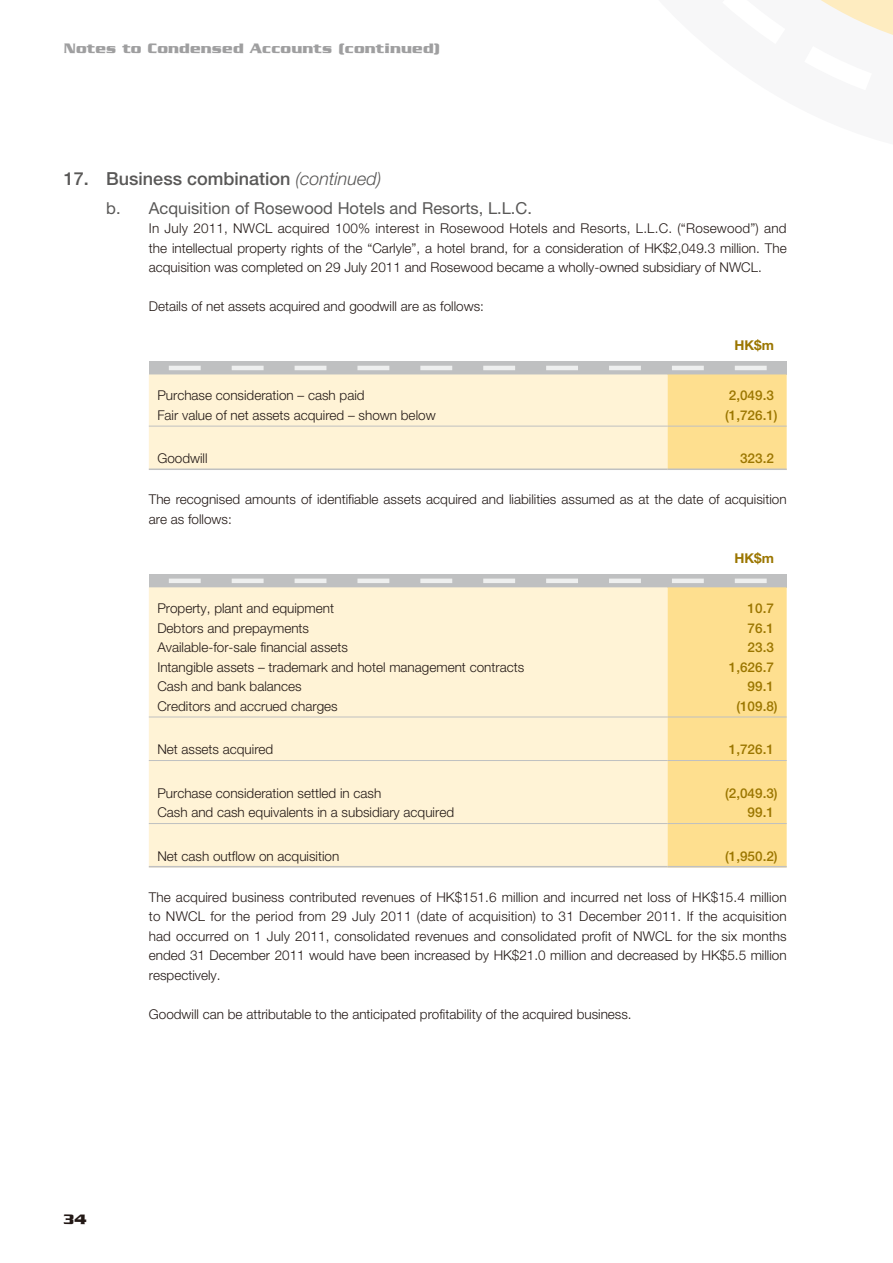
<style>
.page{position:relative;width:893px;height:1263px;background:#fff}
.page>*{position:absolute;margin:0;border:0;box-sizing:border-box;transform-origin:0 0}
.t1{font:500 18px "Helvetica Neue LT Std";color:#595857}
.t2{font:16.5px "Helvetica Neue LT Std";color:#595857}
.t3{font:700 15px "Serpentine Std";color:#9f9fa0}
.t4{font:300 13.5px/19.5px "Helvetica Neue LT Std";color:#231916;text-align:justify}
.t5{font:500 13.5px "Helvetica Neue LT Std";color:#9b7600}
.t6{font:700 13.5px "Helvetica Neue LT Std";color:#9b7600}
.s1{font-weight:300;font-style:italic}
</style>
<div class="page">
<svg style="left:821px;top:0;width:72px;height:35px"></svg>
<div style="left:149px;top:361px;width:638px;height:13px;background:#bfc0c1"></div>
<div style="left:149px;top:374px;width:20px;height:94px;background:#fff3d6"></div>
<svg style="left:169px;top:366px;width:618px;height:102px;background:#faecc8"></svg>
<hr style="left:149px;top:426px;width:519px;height:1px;background:#bfc0c1">
<hr style="left:668px;top:426px;width:119px;height:1px;background:#bfc0c1">
<hr style="left:149px;top:468px;width:519px;height:2px;background:#bfc0c1">
<hr style="left:668px;top:468px;width:119px;height:2px;background:#bfc0c1">
<div style="left:149px;top:574px;width:638px;height:13px;background:#bfc0c1"></div>
<div style="left:149px;top:587px;width:20px;height:279px;background:#fff3d6"></div>
<svg style="left:169px;top:579px;width:618px;height:287px;background:#fdedc8"></svg>
<hr style="left:149px;top:717px;width:519px;height:1px;background:#bfc0c1">
<hr style="left:668px;top:717px;width:119px;height:1px;background:#bfc0c1">
<hr style="left:149px;top:760px;width:519px;height:1px;background:#bfc0c1">
<hr style="left:668px;top:760px;width:119px;height:1px;background:#bfc0c1">
<hr style="left:149px;top:823px;width:519px;height:1px;background:#bfc0c1">
<hr style="left:668px;top:823px;width:119px;height:1px;background:#bfc0c1">
<hr style="left:149px;top:866px;width:519px;height:1px;background:#bfc0c1">
<hr style="left:668px;top:866px;width:119px;height:1px;background:#bfc0c1">
<p class="t3" style="left:64px;top:39px;width:378px;rotate:1deg">Notes to Condensed Accounts (continued)</p>
<h1 class="t1" style="left:64px;top:172px;width:319px">17. Business combination <span class="s1">(continued)</span></h1>
<p class="t2" style="left:106px;top:202px;width:427px">b. Acquisition of Rosewood Hotels and Resorts, L.L.C.</p>
<p class="t4" style="left:149px;top:220px;width:639px">In July 2011, NWCL acquired 100% interest in Rosewood Hotels and Resorts, L.L.C. (“Rosewood”) and the intellectual property rights of the “Carlyle”, a hotel brand, for a consideration of HK$2,049.3 million. The acquisition was completed on 29 July 2011 and Rosewood became a wholly-owned subsidiary of NWCL.</p>
<p class="t4" style="left:149px;top:298px;width:337px">Details of net assets acquired and goodwill are as follows:</p>
<p class="t6" style="left:734px;top:340px;width:41px">HK$m</p>
<p class="t4" style="left:157px;top:387px;width:209px">Purchase consideration – cash paid</p>
<p class="t5" style="left:729px;top:391px;width:47px">2,049.3</p>
<p class="t4" style="left:157px;top:407px;width:280px">Fair value of net assets acquired – shown below</p>
<p class="t5" style="left:725px;top:410px;width:54px">(1,726.1)</p>
<p class="t4" style="left:157px;top:450px;width:52px">Goodwill</p>
<p class="t5" style="left:740px;top:454px;width:35px">323.2</p>
<p class="t4" style="left:149px;top:491px;width:639px">The recognised amounts of identifiable assets acquired and liabilities assumed as at the date of acquisition are as follows:</p>
<p class="t6" style="left:734px;top:553px;width:41px">HK$m</p>
<p class="t4" style="left:157px;top:600px;width:178px">Property, plant and equipment</p>
<p class="t5" style="left:748px;top:603px;width:28px">10.7</p>
<p class="t4" style="left:157px;top:620px;width:153px">Debtors and prepayments</p>
<p class="t5" style="left:748px;top:623px;width:28px">76.1</p>
<p class="t4" style="left:157px;top:639px;width:192px">Available-for-sale financial assets</p>
<p class="t5" style="left:748px;top:642px;width:28px">23.3</p>
<p class="t4" style="left:157px;top:659px;width:368px">Intangible assets – trademark and hotel management contracts</p>
<p class="t5" style="left:729px;top:662px;width:47px">1,626.7</p>
<p class="t4" style="left:157px;top:678px;width:146px">Cash and bank balances</p>
<p class="t5" style="left:748px;top:681px;width:28px">99.1</p>
<p class="t4" style="left:157px;top:698px;width:182px">Creditors and accrued charges</p>
<p class="t5" style="left:736px;top:701px;width:43px">(109.8)</p>
<p class="t4" style="left:157px;top:741px;width:118px">Net assets acquired</p>
<p class="t5" style="left:729px;top:744px;width:47px">1,726.1</p>
<p class="t4" style="left:157px;top:785px;width:226px">Purchase consideration settled in cash</p>
<p class="t5" style="left:725px;top:788px;width:54px">(2,049.3)</p>
<p class="t4" style="left:157px;top:804px;width:298px">Cash and cash equivalents in a subsidiary acquired</p>
<p class="t5" style="left:748px;top:807px;width:28px">99.1</p>
<p class="t4" style="left:157px;top:848px;width:184px">Net cash outflow on acquisition</p>
<p class="t5" style="left:725px;top:851px;width:54px">(1,950.2)</p>
<p class="t4" style="left:149px;top:889px;width:639px">The acquired business contributed revenues of HK$151.6 million and incurred net loss of HK$15.4 million to NWCL for the period from 29 July 2011 (date of acquisition) to 31 December 2011. If the acquisition had occurred on 1 July 2011, consolidated revenues and consolidated profit of NWCL for the six months ended 31 December 2011 would have been increased by HK$21.0 million and decreased by HK$5.5 million respectively.</p>
<p class="t4" style="left:149px;top:1006px;width:484px">Goodwill can be attributable to the anticipated profitability of the acquired business.</p>
</div>
